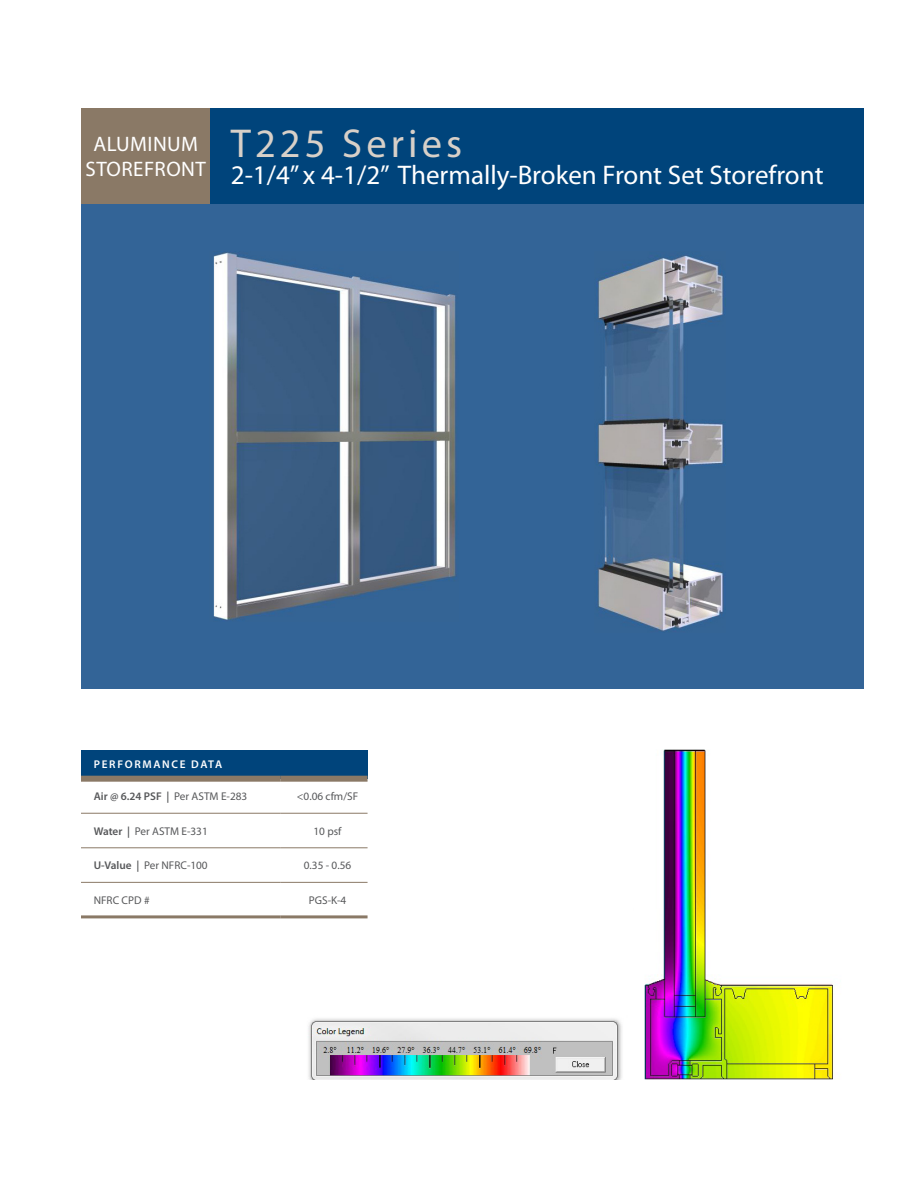
<style>
.page{position:relative;width:918px;height:1188px;background:#fff}
.page>*{position:absolute;margin:0;border:0;box-sizing:border-box;transform-origin:0 0}
.t1{font:40.5px "Myriad Pro";letter-spacing:.1em;color:#d8d0c8}
.t2{font:27px "Myriad Pro";color:#fff}
.t3{font:21px/25.2px "Myriad Pro";letter-spacing:.02em;color:#fff;text-align:center}
.Table_SubHeader{font:11.25px "Myriad Pro";color:#57585a}
.Table_Content{font:11.25px "Myriad Pro";color:#57585a}
.Table_SubHeader-2{font:600 11.25px "Myriad Pro";color:#57585a}
.Table_Header{font:600 11.25px "Myriad Pro";letter-spacing:.15em;color:#fff}
.s1{font-weight:400}
.s2{font-weight:600}
</style>
<div class="page">
<div style="left:81px;top:186px;width:783px;height:503px;background:#336497"></div>
<div style="left:81px;top:108px;width:130px;height:95px;background:#8a7966"></div>
<div style="left:211px;top:108px;width:653px;height:95px;background:#00447b"></div>
<img style="left:597px;top:255px;width:127px;height:376px">
<img style="left:213px;top:252px;width:243px;height:369px">
<div style="left:81px;top:750px;width:287px;height:29px;background:#00447b"></div>
<hr style="left:81px;top:813px;width:200px;height:1px;background:#8a7966">
<hr style="left:281px;top:813px;width:87px;height:1px;background:#8a7966">
<hr style="left:81px;top:848px;width:200px;height:1px;background:#8a7966">
<hr style="left:281px;top:848px;width:87px;height:1px;background:#8a7966">
<div style="left:81px;top:776px;width:200px;height:6px;background:#8a7966"></div>
<div style="left:281px;top:776px;width:87px;height:6px;background:#8a7966"></div>
<hr style="left:81px;top:915px;width:200px;height:3px;background:#8a7966">
<hr style="left:281px;top:915px;width:87px;height:3px;background:#8a7966">
<hr style="left:81px;top:882px;width:200px;height:1px;background:#8a7966">
<hr style="left:281px;top:882px;width:87px;height:1px;background:#8a7966">
<img style="left:644px;top:750px;width:189px;height:330px">
<img style="left:308px;top:1018px;width:314px;height:62px">
<p class="t3" style="left:86px;top:131px;width:122px">ALUMINUM<br>STOREFRONT</p>
<h1 class="t1" style="left:231px;top:119px;width:233px">T225 Series</h1>
<p class="t2" style="left:231px;top:159px;width:594px">2-1/4” x 4-1/2” Thermally-Broken Front Set Storefront</p>
<p class="Table_Header" style="left:94px;top:757px;width:130px">PERFORMANCE DATA</p>
<p class="Table_SubHeader-2" style="left:94px;top:789px;width:155px">Air @ 6.24 PSF | <span class="s1">Per ASTM E-283</span></p>
<p class="Table_Content" style="left:297px;top:789px;width:63px">&lt;0.06 cfm/SF</p>
<p class="Table_SubHeader" style="left:94px;top:824px;width:116px"><span class="s2">Water |</span> Per ASTM E-331</p>
<p class="Table_Content" style="left:314px;top:824px;width:30px">10 psf</p>
<p class="Table_SubHeader" style="left:94px;top:859px;width:116px"><span class="s2">U-Value |</span> Per NFRC-100</p>
<p class="Table_Content" style="left:304px;top:859px;width:49px">0.35 - 0.56</p>
<p class="Table_SubHeader" style="left:94px;top:893px;width:57px">NFRC CPD #</p>
<p class="Table_Content" style="left:309px;top:893px;width:39px">PGS-K-4</p>
</div>
